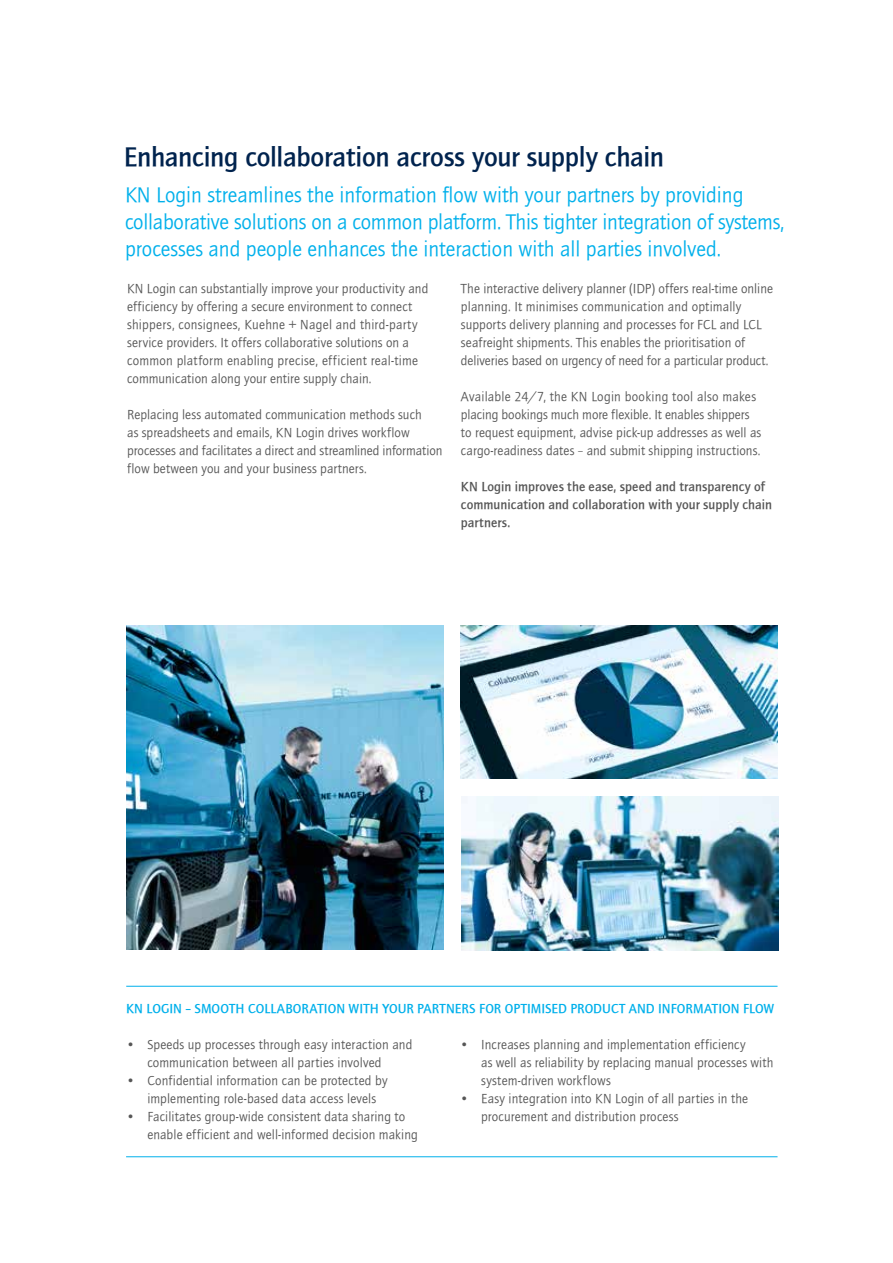
<style>
.page{position:relative;width:893px;height:1263px;background:#fff}
.page>*{position:absolute;margin:0;border:0;box-sizing:border-box;transform-origin:0 0}
.t1{font:27.75px "Quay Itc T Bold";letter-spacing:-.01em;color:#00234e}
.t2{font:21.75px/27px "Quay Itc T Book";color:#00b0eb}
.t3{font:13.5px/18px "Quay Itc T Book";letter-spacing:.01em;color:#565656}
.t4{font:13.5px/18px "Quay Itc T Bold";letter-spacing:.005em;color:#565656}
.t5{font:13.5px "Quay Itc T Bold";letter-spacing:.005em;color:#00b0eb}
</style>
<div class="page">
<img style="left:461px;top:797px;width:317px;height:153px">
<img style="left:461px;top:625px;width:317px;height:153px">
<img style="left:126px;top:625px;width:317px;height:325px">
<hr style="left:126px;top:1156px;width:651px;height:1px;background:#00b0eb">
<hr style="left:126px;top:986px;width:651px;height:1px;background:#00b0eb">
<h1 class="t1" style="left:124px;top:141px;width:542px">Enhancing collaboration across your supply chain</h1>
<h2 class="t2" style="left:125px;top:181px;width:661px">KN Login streamlines the information flow with your partners by providing collaborative solutions on a common platform. This tighter integration of systems, processes and people enhances the interaction with all parties involved.</h2>
<p class="t3" style="left:127px;top:279px;width:303px">KN Login can substantially improve your productivity and efficiency by offering a secure environment to connect shippers, consignees, Kuehne + Nagel and third-party service providers. It offers collaborative solutions on a common platform enabling precise, efficient real-time communication along your entire supply chain.</p>
<p class="t3" style="left:127px;top:405px;width:317px">Replacing less automated communication methods such<br>as spreadsheets and emails, KN Login drives workflow processes and facilitates a direct and streamlined information flow between you and your business partners.</p>
<p class="t3" style="left:461px;top:279px;width:314px">The interactive delivery planner (IDP) offers real-time online planning. It minimises communication and optimally supports delivery planning and processes for FCL and LCL seafreight shipments. This enables the prioritisation of deliveries based on urgency of need for a particular product.</p>
<p class="t3" style="left:461px;top:387px;width:302px">Available 24/7, the KN Login booking tool also makes placing bookings much more flexible. It enables shippers to request equipment, advise pick-up addresses as well as cargo-readiness dates – and submit shipping instructions.</p>
<p class="t4" style="left:461px;top:477px;width:313px">KN Login improves the ease, speed and transparency of communication and collaboration with your supply chain partners.</p>
<p class="t5" style="left:126px;top:1000px;width:650px">KN LOGIN – SMOOTH COLLABORATION WITH YOUR PARTNERS FOR OPTIMISED PRODUCT AND INFORMATION FLOW</p>
<p class="t3" style="left:481px;top:1035px;width:294px;text-indent:-21px">• Increases planning and implementation efficiency<br>as well as reliability by replacing manual processes with system-driven workflows</p>
<p class="t3" style="left:481px;top:1089px;width:269px;text-indent:-21px">• Easy integration into KN Login of all parties in the procurement and distribution process</p>
<p class="t3" style="left:147px;top:1035px;width:267px;text-indent:-21px">• Speeds up processes through easy interaction and communication between all parties involved</p>
<p class="t3" style="left:147px;top:1071px;width:242px;text-indent:-21px">• Confidential information can be protected by implementing role-based data access levels</p>
<p class="t3" style="left:147px;top:1107px;width:272px;text-indent:-21px">• Facilitates group-wide consistent data sharing to enable efficient and well-informed decision making</p>
</div>
